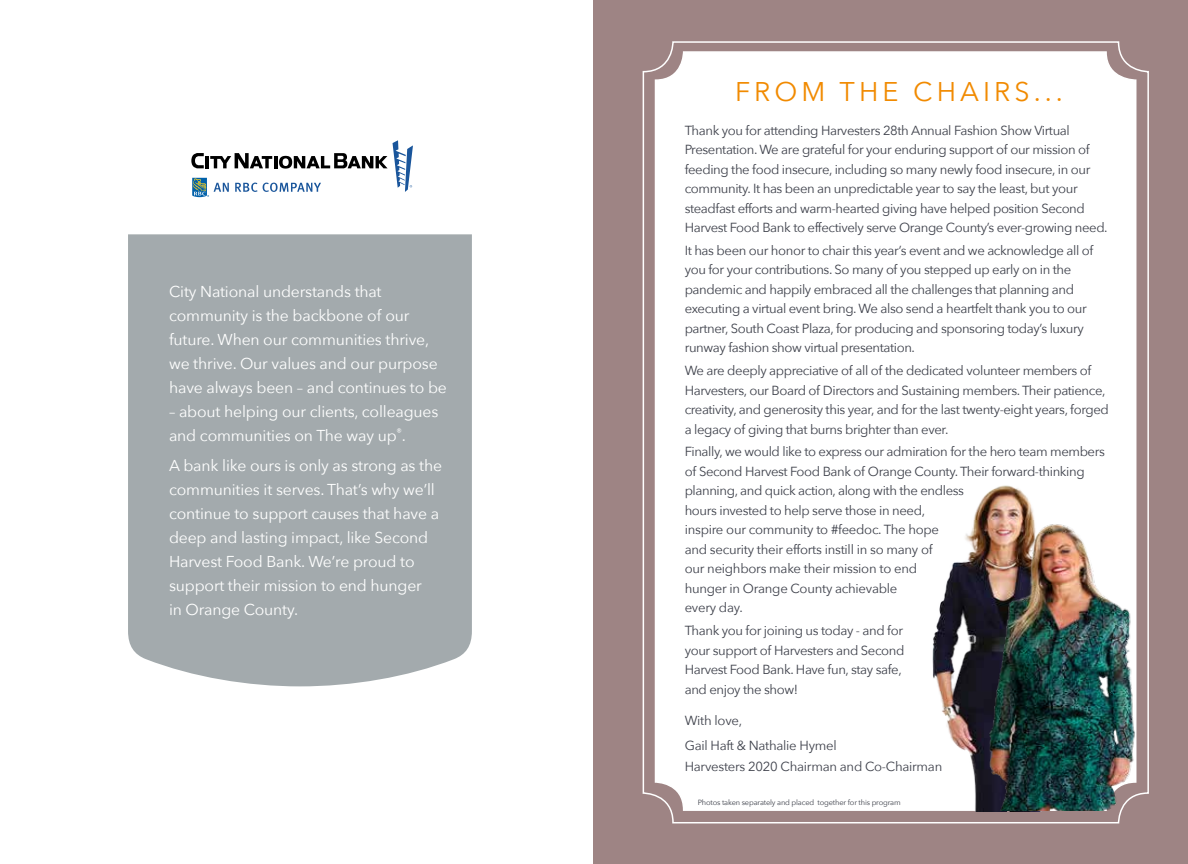
<style>
.page{position:relative;width:1188px;height:864px;background:#fff}
.page>*{position:absolute;margin:0;border:0;box-sizing:border-box;transform-origin:0 0}
.t1{font:27px "Avenir Next";letter-spacing:.15em;color:#f18a00}
.t2{font:15.75px/24px "Avenir Next";letter-spacing:-.01em;color:#fff}
.t3{font:13.2px/19.5px "Avenir Next";letter-spacing:-.03em;color:#3d404a}
.t4{font:7.5px "Avenir Next";letter-spacing:-.02em;color:#3d404a}
</style>
<div class="page">
<div style="left:593px;top:0;width:595px;height:864px;background:#9e8484"></div>
<div style="left:656px;top:52px;width:480px;height:758px;background:#fff;border-radius:29px"></div>
<div style="left:128px;top:234px;width:344px;height:452px;background:#a3aaad"></div>
<svg style="left:192px;top:140px;width:221px;height:57px"></svg>
<img style="left:862px;top:509px;width:180px;height:303px">
<img style="left:977px;top:413px;width:172px;height:398px">
<p class="t2" style="left:169px;top:278px;width:279px">City National understands that community is the backbone of our future. When our communities thrive, we thrive. Our values and our purpose have always been – and continues to be</p>
<p class="t2" style="left:169px;top:398px;width:271px">– about helping our clients, colleagues and communities on The way up<sup>®</sup>.</p>
<p class="t2" style="left:169px;top:452px;width:275px">A bank like ours is only as strong as the communities it serves. That’s why we’ll continue to support causes that have a deep and lasting impact, like Second Harvest Food Bank. We’re proud to support their mission to end hunger<br>in Orange County.</p>
<h1 class="t1" style="left:735px;top:69px;width:329px">FROM THE CHAIRS...</h1>
<p class="t3" style="left:685px;top:120px;width:425px">Thank you for attending Harvesters 28th Annual Fashion Show Virtual Presentation. We are grateful for your enduring support of our mission of feeding the food insecure, including so many newly food insecure, in our community. It has been an unpredictable year to say the least, but your steadfast efforts and warm-hearted giving have helped position Second Harvest Food Bank to effectively serve Orange County’s ever-growing need.</p>
<p class="t3" style="left:685px;top:240px;width:410px">It has been our honor to chair this year’s event and we acknowledge all of you for your contributions. So many of you stepped up early on in the pandemic and happily embraced all the challenges that planning and executing a virtual event bring. We also send a heartfelt thank you to our partner, South Coast Plaza, for producing and sponsoring today’s luxury runway fashion show virtual presentation.</p>
<p class="t3" style="left:685px;top:360px;width:426px">We are deeply appreciative of all of the dedicated volunteer members of Harvesters, our Board of Directors and Sustaining members. Their patience, creativity, and generosity this year, and for the last twenty-eight years, forged a legacy of giving that burns brighter than ever.</p>
<p class="t3" style="left:685px;top:441px;width:422px">Finally, we would like to express our admiration for the hero team members of Second Harvest Food Bank of Orange County. Their forward-thinking planning, and quick action, along with the endless<br>hours invested to help serve those in need,<br>inspire our community to #feedoc. The hope<br>and security their efforts instill in so many of<br>our neighbors make their mission to end<br>hunger in Orange County achievable<br>every day.</p>
<p class="t3" style="left:685px;top:620px;width:221px">Thank you for joining us today - and for your support of Harvesters and Second Harvest Food Bank. Have fun, stay safe, and enjoy the show!</p>
<p class="t3" style="left:685px;top:707px;width:153px;line-height:25.5px">With love,<br>Gail Haft &amp; Nathalie Hymel</p>
<p class="t3" style="left:685px;top:756px;width:259px">Harvesters 2020 Chairman and Co-Chairman</p>
<p class="t4" style="left:698px;top:796px;width:205px">Photos taken separately and placed together for this program</p>
</div>
